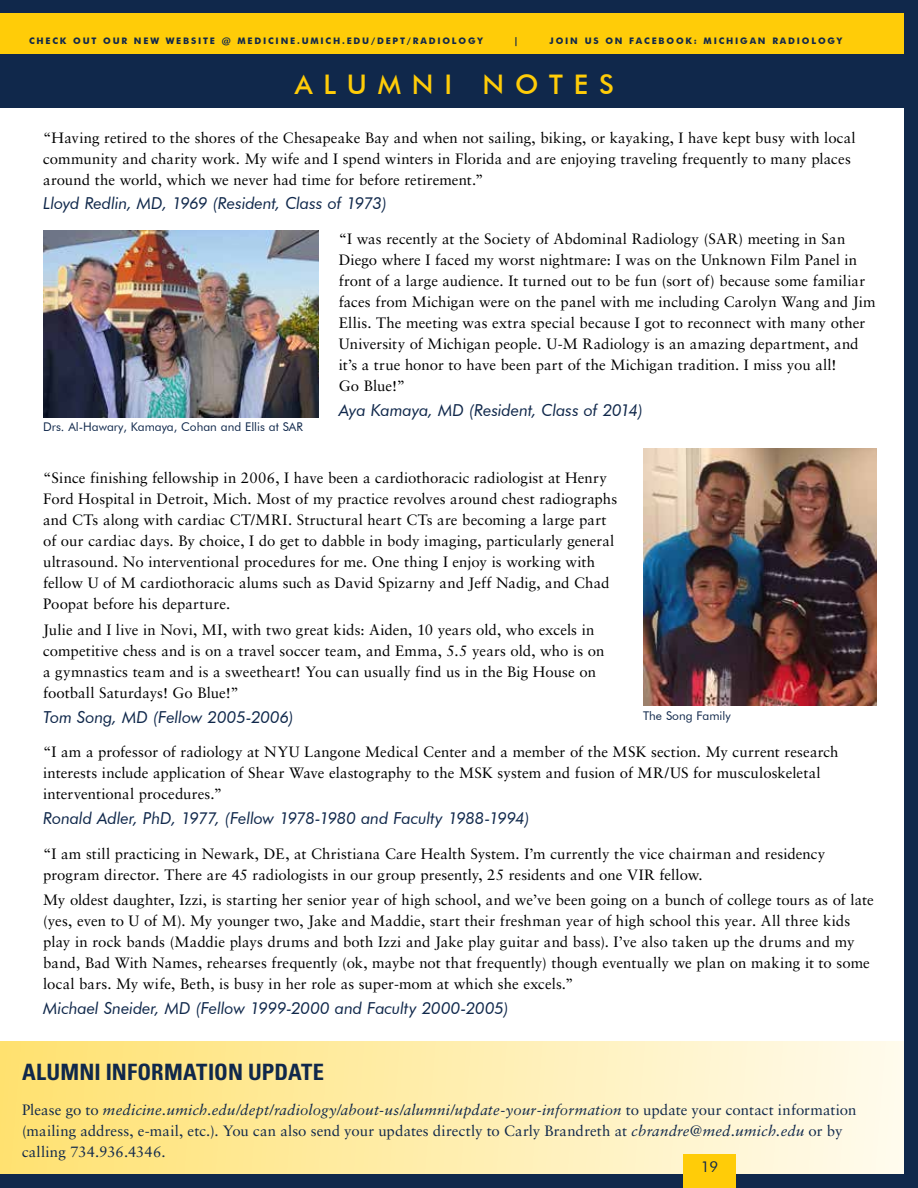
<style>
.page{position:relative;width:918px;height:1188px;background:#fff}
.page>*{position:absolute;margin:0;border:0;box-sizing:border-box;transform-origin:0 0}
.t1{font:500 27px "Futura BT";letter-spacing:.4em;color:#ffcc08}
.t2{font:700 condensed 22.5px "Univers LT Std";letter-spacing:.005em;color:#10284b}
.t3{font:italic 16.5px "Futura BT";letter-spacing:-.01em;color:#10284b}
.t4{font:15px/21px "Sabon LT Std";letter-spacing:.005em;color:#000}
.t5{font:15px/21px "Sabon LT Std";letter-spacing:.01em;color:#10284b}
.t6{font:15px "Futura BT";color:#10284b}
.t7{font:12px "Futura BT";color:#10284b}
.t8{font:700 9px "Futura BT";letter-spacing:.2em;color:#10284b}
.s1{font-style:italic}
</style>
<div class="page">
<div style="left:0;top:54px;width:905px;height:8px;background:#10284b"></div>
<img style="left:643px;top:448px;width:234px;height:258px">
<div style="left:0;top:1042px;width:905px;height:146px;background:linear-gradient(to right,#ffe170,#fffbee)"></div>
<img style="left:43px;top:230px;width:276px;height:188px">
<div style="left:0;top:60px;width:909px;height:47px;background:#10284b"></div>
<div style="left:0;top:0;width:918px;height:54px;background:#ffcc08"></div>
<div style="left:0;top:0;width:918px;height:14px;background:#10284b"></div>
<div style="left:0;top:1174px;width:918px;height:14px;background:#10284b"></div>
<div style="left:904px;top:0;width:14px;height:1188px;background:#10284b"></div>
<div style="left:683px;top:1154px;width:53px;height:34px;background:#ffcc08"></div>
<p class="t8" style="left:29px;top:35px;width:455px">CHECK OUT OUR NEW WEBSITE @ MEDICINE.UMICH.EDU/DEPT/RADIOLOGY</p>
<p class="t8" style="left:514px;top:35px;width:6px">|</p>
<p class="t8" style="left:550px;top:35px;width:294px">JOIN US ON FACEBOOK: MICHIGAN RADIOLOGY</p>
<h1 class="t1" style="left:295px;top:68px;width:321px">ALUMNI NOTES</h1>
<p class="t4" style="left:43px;top:127px;width:814px">“Having retired to the shores of the Chesapeake Bay and when not sailing, biking, or kayaking, I have kept busy with local community and charity work. My wife and I spend winters in Florida and are enjoying traveling frequently to many places around the world, which we never had time for before retirement.”</p>
<p class="t3" style="left:43px;top:193px;width:345px">Lloyd Redlin, MD, 1969 (Resident, Class of 1973)</p>
<p class="t4" style="left:339px;top:228px;width:538px">“I was recently at the Society of Abdominal Radiology (SAR) meeting in San Diego where I faced my worst nightmare: I was on the Unknown Film Panel in front of a large audience. It turned out to be fun (sort of) because some familiar faces from Michigan were on the panel with me including Carolyn Wang and Jim Ellis. The meeting was extra special because I got to reconnect with many other University of Michigan people. U-M Radiology is an amazing department, and it’s a true honor to have been part of the Michigan tradition. I miss you all!<br>Go Blue!”</p>
<p class="t3" style="left:339px;top:400px;width:306px">Aya Kamaya, MD (Resident, Class of 2014)</p>
<p class="t7" style="left:43px;top:420px;width:261px">Drs. Al-Hawary, Kamaya, Cohan and Ellis at SAR</p>
<p class="t4" style="left:43px;top:467px;width:576px">“Since finishing fellowship in 2006, I have been a cardiothoracic radiologist at Henry Ford Hospital in Detroit, Mich. Most of my practice revolves around chest radiographs and CTs along with cardiac CT/MRI. Structural heart CTs are becoming a large part of our cardiac days. By choice, I do get to dabble in body imaging, particularly general ultrasound. No interventional procedures for me. One thing I enjoy is working with fellow U of M cardiothoracic alums such as David Spizarny and Jeff Nadig, and Chad Poopat before his departure.</p>
<p class="t4" style="left:43px;top:619px;width:563px">Julie and I live in Novi, MI, with two great kids: Aiden, 10 years old, who excels in competitive chess and is on a travel soccer team, and Emma, 5.5 years old, who is on a gymnastics team and is a sweetheart! You can usually find us in the Big House on football Saturdays! Go Blue!”</p>
<p class="t3" style="left:43px;top:707px;width:252px">Tom Song, MD (Fellow 2005-2006)</p>
<p class="t4" style="left:43px;top:741px;width:797px">“I am a professor of radiology at NYU Langone Medical Center and a member of the MSK section. My current research interests include application of Shear Wave elastography to the MSK system and fusion of MR/US for musculoskeletal interventional procedures.”</p>
<p class="t3" style="left:43px;top:808px;width:488px">Ronald Adler, PhD, 1977, (Fellow 1978-1980 and Faculty 1988-1994)</p>
<p class="t4" style="left:43px;top:843px;width:784px">“I am still practicing in Newark, DE, at Christiana Care Health System. I’m currently the vice chairman and residency program director. There are 45 radiologists in our group presently, 25 residents and one VIR fellow.</p>
<p class="t4" style="left:43px;top:889px;width:832px">My oldest daughter, Izzi, is starting her senior year of high school, and we’ve been going on a bunch of college tours as of late (yes, even to U of M). My younger two, Jake and Maddie, start their freshman year of high school this year. All three kids play in rock bands (Maddie plays drums and both Izzi and Jake play guitar and bass). I’ve also taken up the drums and my band, Bad With Names, rehearses frequently (ok, maybe not that frequently) though eventually we plan on making it to some local bars. My wife, Beth, is busy in her role as super-mom at which she excels.”</p>
<p class="t3" style="left:43px;top:998px;width:467px">Michael Sneider, MD (Fellow 1999-2000 and Faculty 2000-2005)</p>
<p class="t7" style="left:643px;top:709px;width:89px">The Song Family</p>
<h2 class="t2" style="left:22px;top:1058px;width:304px">ALUMNI INFORMATION UPDATE</h2>
<p class="t5" style="left:22px;top:1099px;width:836px">Please go to <span class="s1">medicine.umich.edu/dept/radiology/about-us/alumni/update-your-information</span> to update your contact information (mailing address, e-mail, etc.). You can also send your updates directly to Carly Brandreth at <span class="s1">cbrandre@med.umich.edu</span> or by calling 734.936.4346.</p>
<p class="t6" style="left:701px;top:1158px;width:19px">19</p>
</div>
